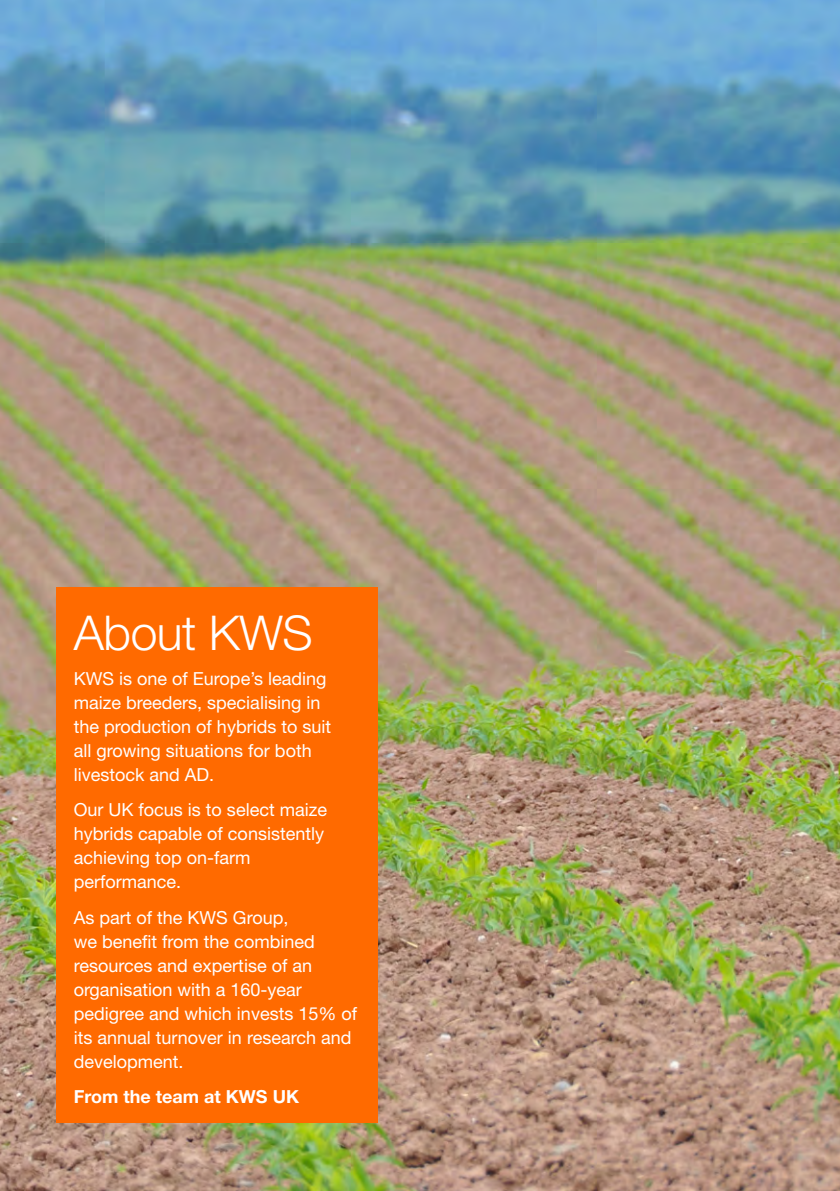
<style>
.page{position:relative;width:840px;height:1191px;background:#fff}
.page>*{position:absolute;margin:0;border:0;box-sizing:border-box;transform-origin:0 0}
.t1{font:300 48px "Helvetica Neue LT Std";letter-spacing:-.01em;color:#fff}
.t2{font:18px/24px "Helvetica Neue LT Std";color:#fff}
.t3{font:700 18px "Helvetica Neue LT Std";color:#fff}
</style>
<div class="page">
<img style="left:0;top:0;width:839px;height:1191px">
<div style="left:57px;top:587px;width:320px;height:536px;background:#ff6a00"></div>
<p class="t1" style="left:74px;top:603px;width:240px">About KWS</p>
<p class="t2" style="left:74px;top:666px;width:259px">KWS is one of Europe’s leading maize breeders, specialising in the production of hybrids to suit all growing situations for both livestock and AD.</p>
<p class="t2" style="left:74px;top:797px;width:255px">Our UK focus is to select maize hybrids capable of consistently achieving top on-farm performance.</p>
<p class="t2" style="left:74px;top:905px;width:285px">As part of the KWS Group,<br>we benefit from the combined resources and expertise of an organisation with a 160-year pedigree and which invests 15% of its annual turnover in research and development.</p>
<p class="t3" style="left:74px;top:1085px;width:227px">From the team at KWS UK</p>
</div>
